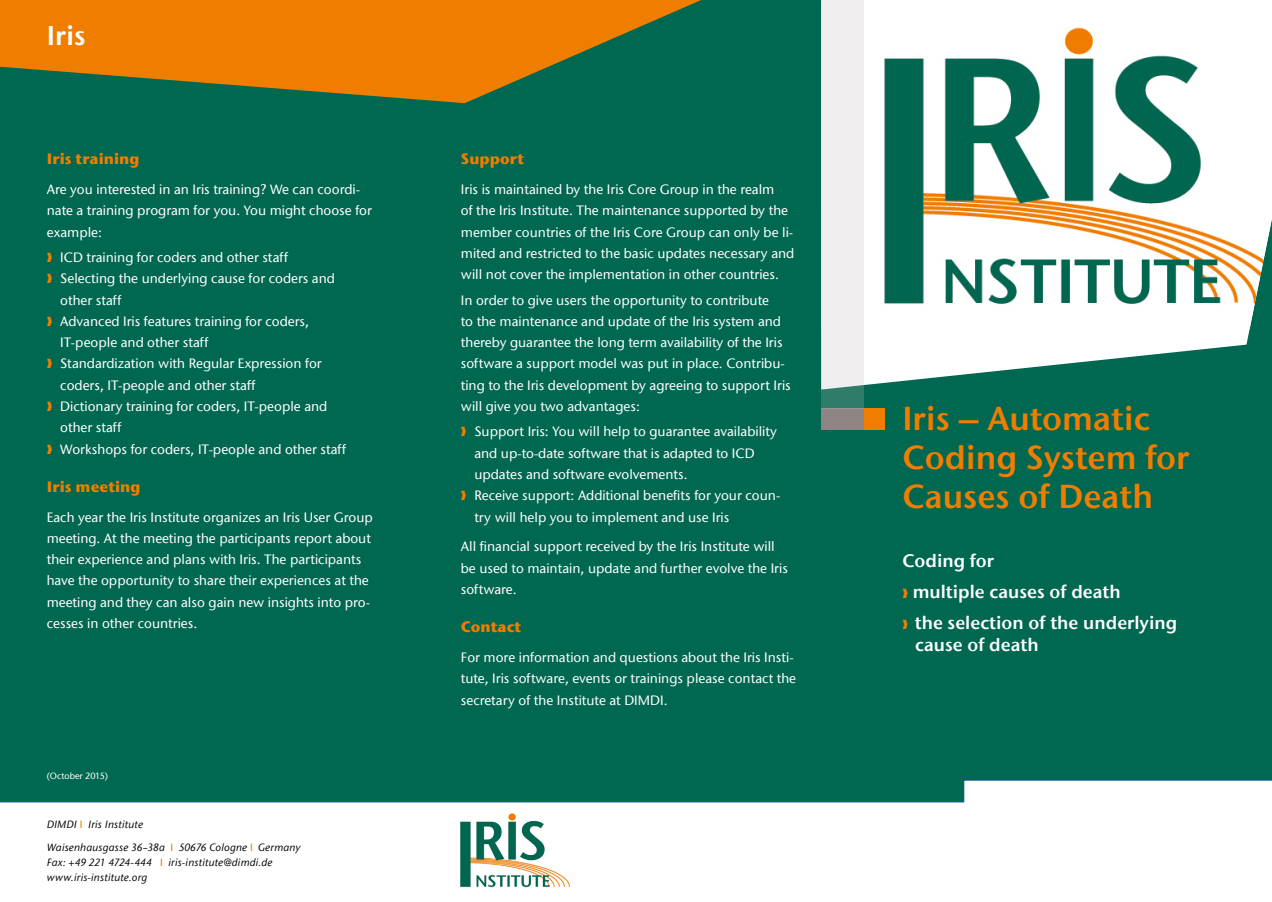
<style>
.page{position:relative;width:1272px;height:902px;background:#fff}
.page>*{position:absolute;margin:0;border:0;box-sizing:border-box;transform-origin:0 0}
.Headline_22pt{font:33px/39px "Stone Sans ITC Semi";color:#ef7d00}
.t1{font:27px "Stone Sans ITC Semi";color:#fff}
.Subhead_12pt{font:18px/22.5px "Stone Sans ITC Semi";color:#fff}
.Überschrift_2{font:700 15px "Stone Sans ITC";color:#ef7d00}
.Fließtext_weiß{font:500 13.5px/21.3px "Stone Sans ITC";color:#fff}
.Fließtext_Aufzählung{font:500 13.5px/21.3px "Stone Sans ITC";color:#fff}
.DIMDI_Anschrift_7pt{font:italic 500 10.5px/15px "Stone Sans ITC";letter-spacing:.015em;color:#000}
.t2{font:500 9px "Stone Sans ITC";color:#fff}
.s1{font-family:"DIMDI Pikto";font-weight:400;color:#ef7d00}
.s2{font-style:normal;color:#ef7d00}
.s3{font-family:"DIMDI Pikto";font-size:13.5px;color:#ef7d00}
</style>
<div class="page">
<div style="left:0;top:0;width:1271px;height:802px;background:#006751"></div>
<svg style="left:0;top:0;width:701px;height:103px;background:#ab7616"></svg>
<svg style="left:863px;top:0;width:408px;height:389px"></svg>
<img style="left:863px;top:9px;width:408px;height:320px">
<img style="left:460px;top:813px;width:110px;height:75px">
<div style="left:863px;top:408px;width:21px;height:21px;background:#ef7d00"></div>
<div style="left:821px;top:408px;width:42px;height:21px;background:#8e8484"></div>
<div style="left:821px;top:0;width:42px;height:408px;background:#f0eeee"></div>
<h2 class="t1" style="left:47px;top:18px;width:41px">Iris</h2>
<h3 class="Überschrift_2" style="left:47px;top:149px;width:94px">Iris training</h3>
<p class="Fließtext_weiß" style="left:47px;top:178px;width:326px">Are you interested in an Iris training? We can coordi&shy;nate a training program for you. You might choose for example:</p>
<p class="Fließtext_Aufzählung" style="left:47px;top:246px;width:243px"><span class="s1">R</span> ICD training for coders and other staff</p>
<p class="Fließtext_Aufzählung" style="left:60px;top:268px;width:276px;text-indent:-14px"><span class="s1">R</span> Selecting the underlying cause for coders and other staff</p>
<p class="Fließtext_Aufzählung" style="left:60px;top:310px;width:250px;text-indent:-13px"><span class="s1">R</span> Advanced Iris features training for coders,<br>IT-people and other staff</p>
<p class="Fließtext_Aufzählung" style="left:60px;top:353px;width:263px;text-indent:-13px"><span class="s1">R</span> Standardization with Regular Expression for coders, IT-people and other staff</p>
<p class="Fließtext_Aufzählung" style="left:60px;top:395px;width:268px;text-indent:-14px"><span class="s1">R</span> Dictionary training for coders, IT-people and other staff</p>
<p class="Fließtext_Aufzählung" style="left:47px;top:438px;width:301px"><span class="s1">R</span> Workshops for coders, IT-people and other staff</p>
<h3 class="Überschrift_2" style="left:47px;top:477px;width:95px">Iris meeting</h3>
<p class="Fließtext_weiß" style="left:47px;top:506px;width:327px">Each year the Iris Institute organizes an Iris User Group meeting. At the meeting the participants report about their experience and plans with Iris. The participants have the opportunity to share their experiences at the meeting and they can also gain new insights into pro&shy;cesses in other countries.</p>
<p class="t2" style="left:47px;top:769px;width:63px">(October 2015)</p>
<p class="DIMDI_Anschrift_7pt" style="left:47px;top:816px;width:98px">DIMDI <span class="s2">I</span> Iris Institute</p>
<p class="DIMDI_Anschrift_7pt" style="left:47px;top:839px;width:255px">Waisenhausgasse 36–38a <span class="s2">I</span> 50676 Cologne <span class="s2">I</span> Germany<br>Fax: +49 221 4724-444 <span class="s2">I</span> iris-institute@dimdi.de www.iris-institute.org</p>
<h3 class="Überschrift_2" style="left:461px;top:149px;width:65px">Support</h3>
<p class="Fließtext_weiß" style="left:461px;top:178px;width:335px">Iris is maintained by the Iris Core Group in the realm<br>of the Iris Institute. The maintenance supported by the member countries of the Iris Core Group can only be li&shy;mited and restricted to the basic updates necessary and will not cover the implementation in other countries.</p>
<p class="Fließtext_weiß" style="left:461px;top:289px;width:331px">In order to give users the opportunity to contribute<br>to the maintenance and update of the Iris system and thereby guarantee the long term availability of the Iris software a support model was put in place. Contribu&shy;ting to the Iris development by agreeing to support Iris will give you two advantages:</p>
<p class="Fließtext_Aufzählung" style="left:474px;top:421px;width:304px;text-indent:-14px"><span class="s1">R</span> Support Iris: You will help to guarantee availability and up-to-date software that is adapted to ICD updates and software evolvements.</p>
<p class="Fließtext_Aufzählung" style="left:474px;top:485px;width:307px;text-indent:-14px"><span class="s1">R</span> Receive support: Additional benefits for your coun&shy;try will help you to implement and use Iris</p>
<p class="Fließtext_weiß" style="left:461px;top:536px;width:328px">All financial support received by the Iris Institute will be used to maintain, update and further evolve the Iris software.</p>
<h3 class="Überschrift_2" style="left:461px;top:617px;width:62px">Contact</h3>
<p class="Fließtext_weiß" style="left:461px;top:646px;width:337px">For more information and questions about the Iris Insti&shy;tute, Iris software, events or trainings please contact the secretary of the Institute at DIMDI.</p>
<h1 class="Headline_22pt" style="left:902px;top:399px;width:288px">Iris – Automatic<br>Coding System for<br>Causes of Death</h1>
<p class="Subhead_12pt" style="left:902px;top:549px;width:93px">Coding for</p>
<p class="Subhead_12pt" style="left:902px;top:580px;width:220px"><span class="s3">R</span> multiple causes of death</p>
<p class="Subhead_12pt" style="left:915px;top:611px;width:263px;text-indent:-13px"><span class="s3">R</span> the selection of the underlying cause of death</p>
</div>
